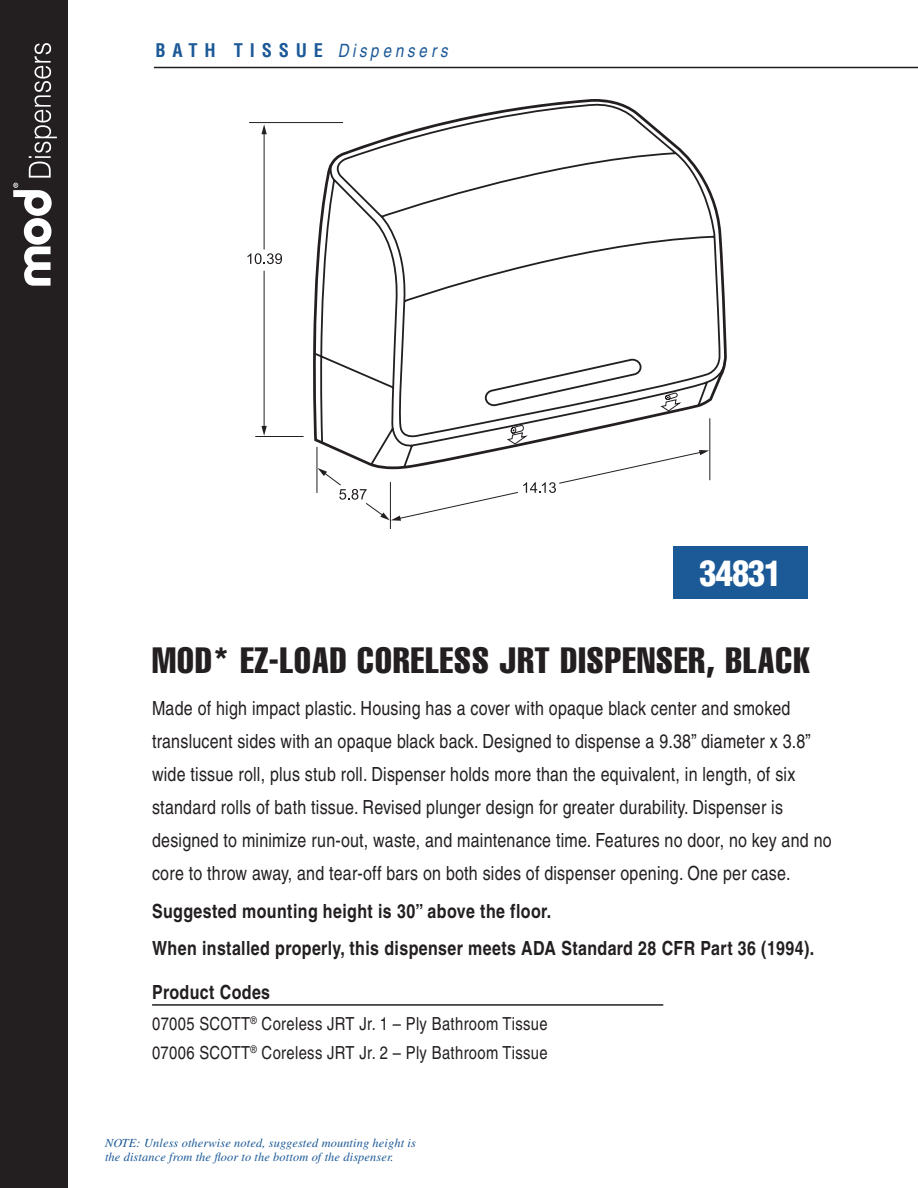
<style>
.page{position:relative;width:918px;height:1188px;background:#fff}
.page>*{position:absolute;margin:0;border:0;box-sizing:border-box;transform-origin:0 0}
.t1{font:extra-condensed 36px "Helvetica";letter-spacing:.03em;color:#231f20}
.t2{font:900 condensed 34.5px "Helvetica";letter-spacing:-.03em;color:#fff}
.t3{font:condensed 19.5px/33px "Helvetica";letter-spacing:.01em;color:#231f20}
.t4{font:700 condensed 19.5px/37.5px "Helvetica";letter-spacing:.02em;color:#231f20}
.t5{font:700 condensed 18.3px "Helvetica";letter-spacing:.37em;color:#1c5997}
.t6{font:condensed 18px/28.5px "Helvetica";letter-spacing:.02em;color:#231f20}
.t7{font:italic 12.3px/13.5px "Times";letter-spacing:.01em;color:#1c5997}
.s1{font-weight:400;font-style:italic}
</style>
<div class="page">
<div style="left:0;top:0;width:68px;height:1188px;background:#231f20"></div>
<hr style="left:154px;top:67px;width:764px;height:1px;background:#231f20">
<svg style="left:13px;top:43px;width:44px;height:243px"></svg>
<hr style="left:152px;top:1004px;width:511px;height:2px;background:#231f20">
<div style="left:674px;top:547px;width:134px;height:52px;background:#1c5997"></div>
<svg style="left:312px;top:103px;width:415px;height:367px"></svg>
<hr style="left:249px;top:122px;width:94px;height:1px;background:#231f20">
<hr style="left:255px;top:436px;width:49px;height:1px;background:#231f20">
<hr style="left:316px;top:447px;width:1px;height:46px;background:#231f20">
<hr style="left:390px;top:482px;width:1px;height:47px;background:#231f20">
<hr style="left:709px;top:418px;width:1px;height:62px;background:#231f20">
<svg style="left:248px;top:253px;width:34px;height:11px"></svg>
<hr style="left:264px;top:132px;width:1px;height:117px;background:#231f20">
<svg style="left:261px;top:124px;width:6px;height:10px"></svg>
<hr style="left:264px;top:271px;width:1px;height:157px;background:#231f20">
<svg style="left:261px;top:426px;width:6px;height:10px"></svg>
<svg style="left:318px;top:358px;width:391px;height:163px"></svg>
<p class="t5" style="left:155px;top:40px;width:294px">BATH TISSUE <span class="s1">Dispensers</span></p>
<h2 class="t2" style="left:700px;top:552px;width:84px">34831</h2>
<h1 class="t1" style="left:152px;top:638px;width:660px">MOD* EZ-LOAD CORELESS JRT DISPENSER, BLACK</h1>
<p class="t3" style="left:152px;top:692px;width:681px">Made of high impact plastic. Housing has a cover with opaque black center and smoked translucent sides with an opaque black back. Designed to dispense a 9.38” diameter x 3.8” wide tissue roll, plus stub roll. Dispenser holds more than the equivalent, in length, of six standard rolls of bath tissue. Revised plunger design for greater durability. Dispenser is designed to minimize run-out, waste, and maintenance time. Features no door, no key and no core to throw away, and tear-off bars on both sides of dispenser opening. One per case.</p>
<p class="t4" style="left:152px;top:892px;width:664px">Suggested mounting height is 30” above the floor.<br>When installed properly, this dispenser meets ADA Standard 28 CFR Part 36 (1994).</p>
<p class="t4" style="left:152px;top:973px;width:120px">Product Codes</p>
<p class="t6" style="left:152px;top:1010px;width:397px">07005 SCOTT<sup>®</sup> Coreless JRT Jr. 1 – Ply Bathroom Tissue<br>07006 SCOTT<sup>®</sup> Coreless JRT Jr. 2 – Ply Bathroom Tissue</p>
<p class="t7" style="left:105px;top:1136px;width:312px">NOTE: Unless otherwise noted, suggested mounting height is the distance from the floor to the bottom of the dispenser.</p>
</div>
